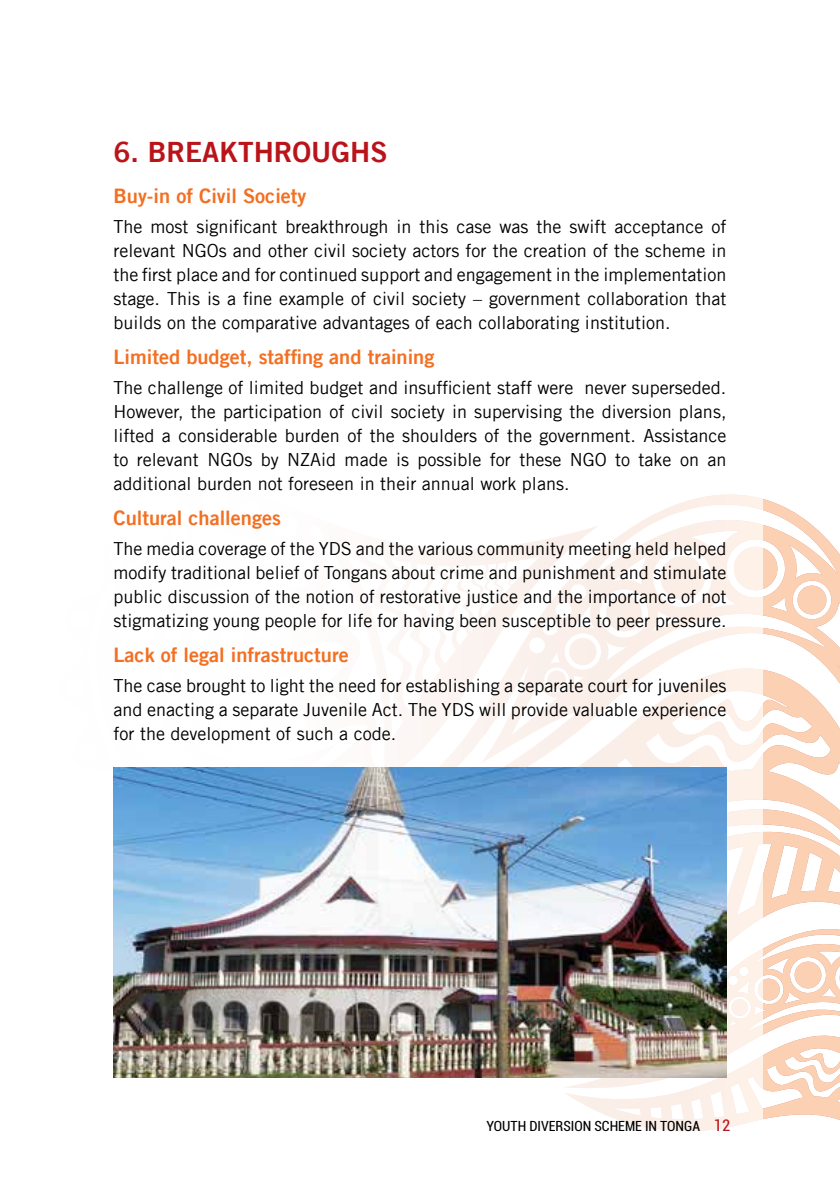
<style>
.page{position:relative;width:840px;height:1191px;background:#fff}
.page>*{position:absolute;margin:0;border:0;box-sizing:border-box;transform-origin:0 0}
.t1{font:28px "Trade Gothic LT Bold Two";color:#ba141a}
.t2{font:20px "Trade Gothic LT Bold Two";color:#f36f21}
.t3{font:18px/24px "Trade Gothic LT";color:#000;text-align:justify}
.t4{font:condensed 14px "Roboto";color:#000}
.s1{font-size:16px;color:#ba141a}
</style>
<div class="page">
<svg style="left:763px;top:499px;width:76px;height:278px;fill:#fbd0b3"></svg>
<svg style="left:763px;top:777px;width:76px;height:78px"></svg>
<svg style="left:763px;top:874px;width:76px;height:246px;fill:#fbd0b3"></svg>
<img style="left:113px;top:767px;width:613px;height:310px">
<h1 class="t1" style="left:113px;top:135px;width:275px">6. BREAKTHROUGHS</h1>
<p class="t2" style="left:113px;top:183px;width:194px">Buy-in of Civil Society</p>
<p class="t3" style="left:113px;top:214px;width:614px">The most significant breakthrough in this case was the swift acceptance of relevant NGOs and other civil society actors for the creation of the scheme in the first place and for continued support and engagement in the implementation stage. This is a fine example of civil society – government collaboration that builds on the comparative advantages of each collaborating institution.</p>
<p class="t2" style="left:113px;top:344px;width:322px">Limited budget, staffing and training</p>
<p class="t3" style="left:113px;top:375px;width:614px">The challenge of limited budget and insufficient staff were never superseded.<br>However, the participation of civil society in supervising the diversion plans, lifted a considerable burden of the shoulders of the government. Assistance to relevant NGOs by NZAid made is possible for these NGO to take on an additional burden not foreseen in their annual work plans.</p>
<p class="t2" style="left:113px;top:505px;width:169px">Cultural challenges</p>
<p class="t3" style="left:113px;top:536px;width:614px">The media coverage of the YDS and the various community meeting held helped modify traditional belief of Tongans about crime and punishment and stimulate public discussion of the notion of restorative justice and the importance of not stigmatizing young people for life for having been susceptible to peer pressure.</p>
<p class="t2" style="left:113px;top:642px;width:236px">Lack of legal infrastructure</p>
<p class="t3" style="left:113px;top:673px;width:614px">The case brought to light the need for establishing a separate court for juveniles and enacting a separate Juvenile Act. The YDS will provide valuable experience for the development of such a code.</p>
<p class="t4" style="left:486px;top:1116px;width:245px">YOUTH DIVERSION SCHEME IN TONGA <span class="s1">12</span></p>
</div>
